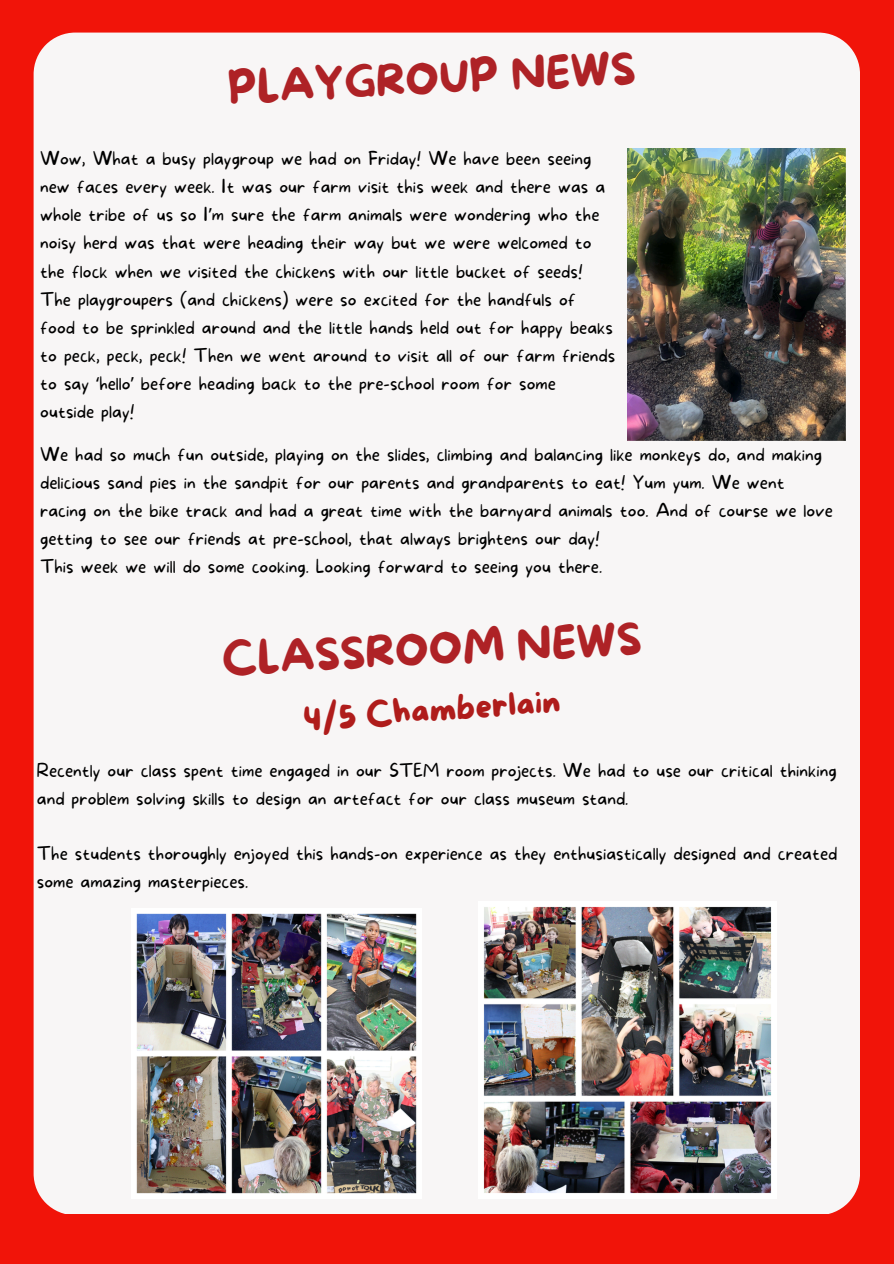
<style>
.page{position:relative;width:894px;height:1264px;background:#fff}
.page>*{position:absolute;margin:0;border:0;box-sizing:border-box;transform-origin:0 0}
.t1{font:43.5px "More Sugar";color:#ae2226}
.t2{font:33px "More Sugar";color:#af1c1b}
.t3{font:100 18px/28.2px "More Sugar";color:#000}
.s1{font-family:"Noto Sans";font-weight:400}
</style>
<div class="page">
<div style="left:0;top:0;width:893px;height:1263px;background:#f11409"></div>
<div style="left:34px;top:33px;width:825px;height:1180px;background:#f8f6f6"></div>
<img style="left:627px;top:149px;width:218px;height:291px">
<img style="left:479px;top:901px;width:297px;height:297px">
<img style="left:132px;top:908px;width:289px;height:289px">
<p class="t1" style="left:227px;top:65px;width:410px;rotate:-3deg">PLAYGROUP NEWS</p>
<h1 class="t1" style="left:73px;top:97px;width:267px;rotate:-3deg">CAFE NEWS</h1>
<p class="t3" style="left:40px;top:145px;width:576px">Wow, What a busy playgroup we had on Friday! We have been seeing new faces every week. It was our farm visit this week and there was a whole tribe of us so I<span class="s1">’</span>m sure the farm animals were wondering who the noisy herd was that were heading their way but we were welcomed to the flock when we visited the chickens with our little bucket of seeds!<br>The playgroupers (and chickens) were so excited for the handfuls of food to be sprinkled around and the little hands held out for happy beaks to peck, peck, peck! Then we went around to visit all of our farm friends to say <span class="s1">‘</span>hello<span class="s1">’</span> before heading back to the pre-school room for some<br>outside play!</p>
<h1 class="t3" style="left:40px;top:441px;width:794px">We had so much fun outside, playing on the slides, climbing and balancing like monkeys do, and making delicious sand pies in the sandpit for our parents and grandparents to eat! Yum yum. We went racing on the bike track and had a great time with the barnyard animals too. And of course we love getting to see our friends at pre-school, that always brightens our day!</h1>
<p class="t3" style="left:40px;top:553px;width:563px">This week we will do some cooking. Looking forward to seeing you there.</p>
<p class="t1" style="left:221px;top:636px;width:421px;rotate:-3deg">CLASSROOM NEWS</p>
<p class="t2" style="left:302px;top:701px;width:259px;rotate:-4deg">4/5 Chamberlain</p>
<p class="t3" style="left:37px;top:756px;width:801px">Recently our class spent time engaged in our STEM room projects. We had to use our critical thinking and problem solving skills to design an artefact for our class museum stand.</p>
<h2 class="t3" style="left:37px;top:840px;width:801px">The students thoroughly enjoyed this hands-on experience as they enthusiastically designed and created some amazing masterpieces.</h2>
</div>
